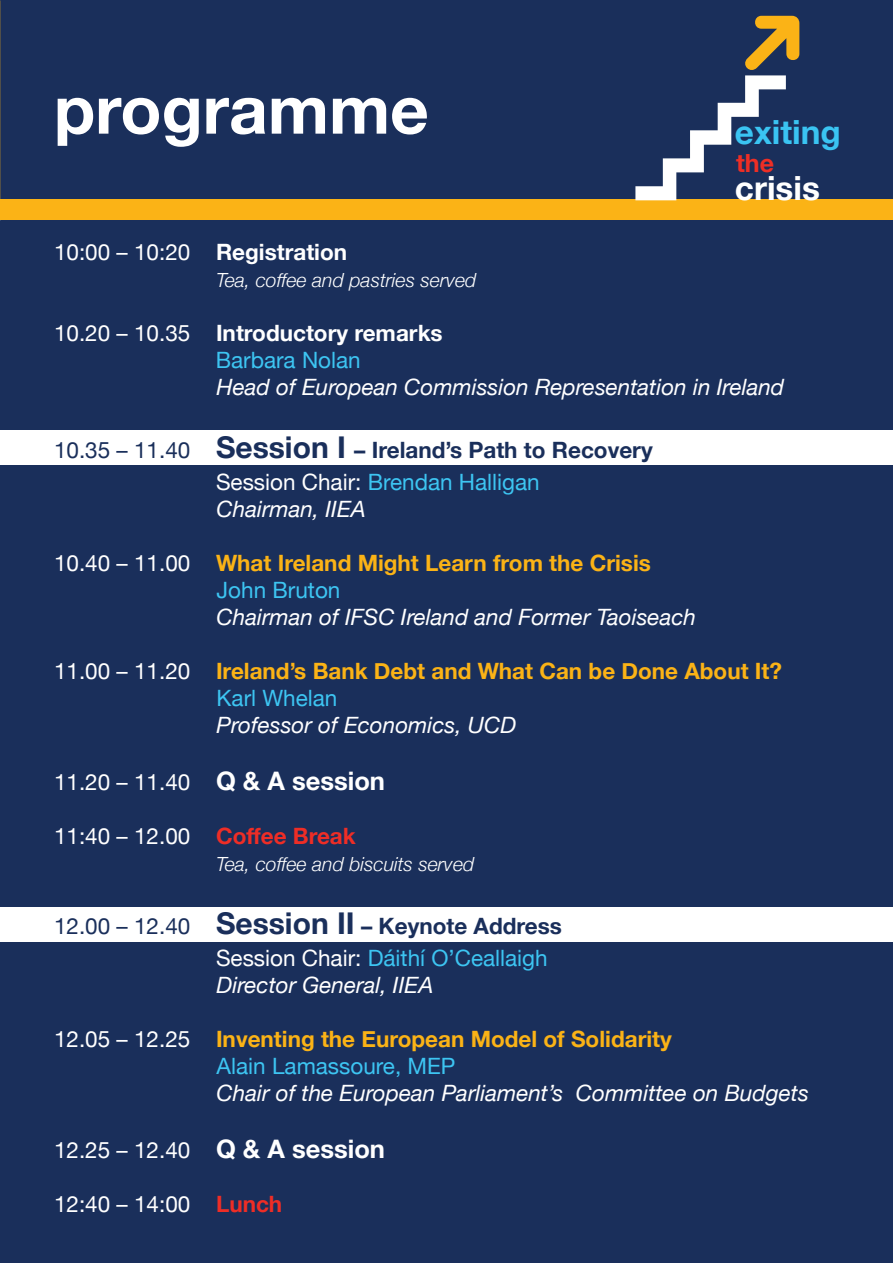
<style>
.page{position:relative;width:893px;height:1263px;background:#1a2f5b}
.page>*{position:absolute;margin:0;border:0;box-sizing:border-box;transform-origin:0 0}
.t1{font:700 67.5px "Helvetica Neue";color:#fff}
.t2{font:700 33.3px "Helvetica Neue";color:#3ac4f2}
.t3{font:700 33.3px "Helvetica Neue";color:#fff}
.t4{font:700 24.9px "Helvetica Neue";color:#ee2e25}
.t5{font:italic 22.5px "Helvetica Neue";color:#fff}
.t6{font:700 22.5px "Helvetica Neue";color:#fbb316}
.t7{font:22.5px "Helvetica Neue";color:#3dc5f2}
.t8{font:22.5px "Helvetica Neue";color:#fff}
.t9{font:700 22.5px "Helvetica Neue";color:#1a2f5b}
.t10{font:700 22.5px "Helvetica Neue";color:#fff}
.t11{font:italic 300 19.5px "Helvetica Neue";color:#fff}
.s1{font-weight:400}
.s2{font-size:30px}
.s3{color:#fff}
.s4{font-weight:400;color:#fff}
.s5{font-weight:700;font-size:25.5px}
.s6{font-weight:700;color:#ee2d26}
</style>
<div class="page">
<div style="left:0;top:200px;width:893px;height:20px;background:#fbb316"></div>
<div style="left:0;top:431px;width:893px;height:34px;background:#fff"></div>
<div style="left:0;top:907px;width:893px;height:34px;background:#fff"></div>
<svg style="left:635px;top:16px;width:164px;height:184px"></svg>
<p class="t1" style="left:54px;top:49px;width:376px">programme</p>
<h2 class="t2" style="left:735px;top:102px;width:107px">exiting</h2>
<p class="t4" style="left:736px;top:141px;width:39px">the</p>
<h2 class="t3" style="left:735px;top:158px;width:87px">crisis</h2>
<p class="t10" style="left:54px;top:232px;width:295px"><span class="s1">10:00 – 10:20</span> Registration</p>
<p class="t11" style="left:216px;top:265px;width:262px">Tea, coffee and pastries served</p>
<p class="t10" style="left:54px;top:313px;width:390px"><span class="s1">10.20 – 10.35</span> Introductory remarks</p>
<p class="t7" style="left:216px;top:341px;width:146px">Barbara Nolan</p>
<p class="t5" style="left:217px;top:368px;width:569px">Head of European Commission Representation in Ireland</p>
<p class="t9" style="left:54px;top:430px;width:600px"><span class="s1">10.35 – 11.40</span> <span class="s2">Session I</span> – Ireland’s Path to Recovery</p>
<p class="t7" style="left:216px;top:462px;width:325px"><span class="s3">Session Chair:</span> Brendan Halligan</p>
<p class="t5" style="left:217px;top:490px;width:151px">Chairman, IIEA</p>
<p class="t6" style="left:54px;top:542px;width:598px"><span class="s4">10.40 – 11.00</span> What Ireland Might Learn from the Crisis</p>
<p class="t7" style="left:217px;top:570px;width:125px">John Bruton</p>
<p class="t5" style="left:217px;top:598px;width:481px">Chairman of IFSC Ireland and Former Taoiseach</p>
<p class="t6" style="left:54px;top:650px;width:729px"><span class="s4">11.00 – 11.20</span> Ireland’s Bank Debt and What Can be Done About It?</p>
<p class="t7" style="left:217px;top:678px;width:122px">Karl Whelan</p>
<p class="t5" style="left:217px;top:706px;width:301px">Professor of Economics, UCD</p>
<p class="t8" style="left:54px;top:763px;width:333px">11.20 – 11.40 <span class="s5">Q &amp; A session</span></p>
<p class="t8" style="left:54px;top:817px;width:303px">11:40 – 12.00 <span class="s6">Coffee Break</span></p>
<p class="t11" style="left:216px;top:849px;width:260px">Tea, coffee and biscuits served</p>
<p class="t9" style="left:54px;top:906px;width:509px"><span class="s1">12.00 – 12.40</span> <span class="s2">Session II</span> – Keynote Address</p>
<p class="t7" style="left:216px;top:938px;width:333px"><span class="s3">Session Chair:</span> Dáithí O’Ceallaigh</p>
<p class="t5" style="left:217px;top:966px;width:218px">Director General, IIEA</p>
<p class="t6" style="left:54px;top:1018px;width:619px"><span class="s4">12.05 – 12.25</span> Inventing the European Model of Solidarity</p>
<p class="t7" style="left:217px;top:1046px;width:240px">Alain Lamassoure, MEP</p>
<p class="t5" style="left:217px;top:1074px;width:594px">Chair of the European Parliament’s Committee on Budgets</p>
<p class="t8" style="left:54px;top:1131px;width:333px">12.25 – 12.40 <span class="s5">Q &amp; A session</span></p>
<p class="t8" style="left:54px;top:1185px;width:230px">12:40 – 14:00 <span class="s6">Lunch</span></p>
</div>
